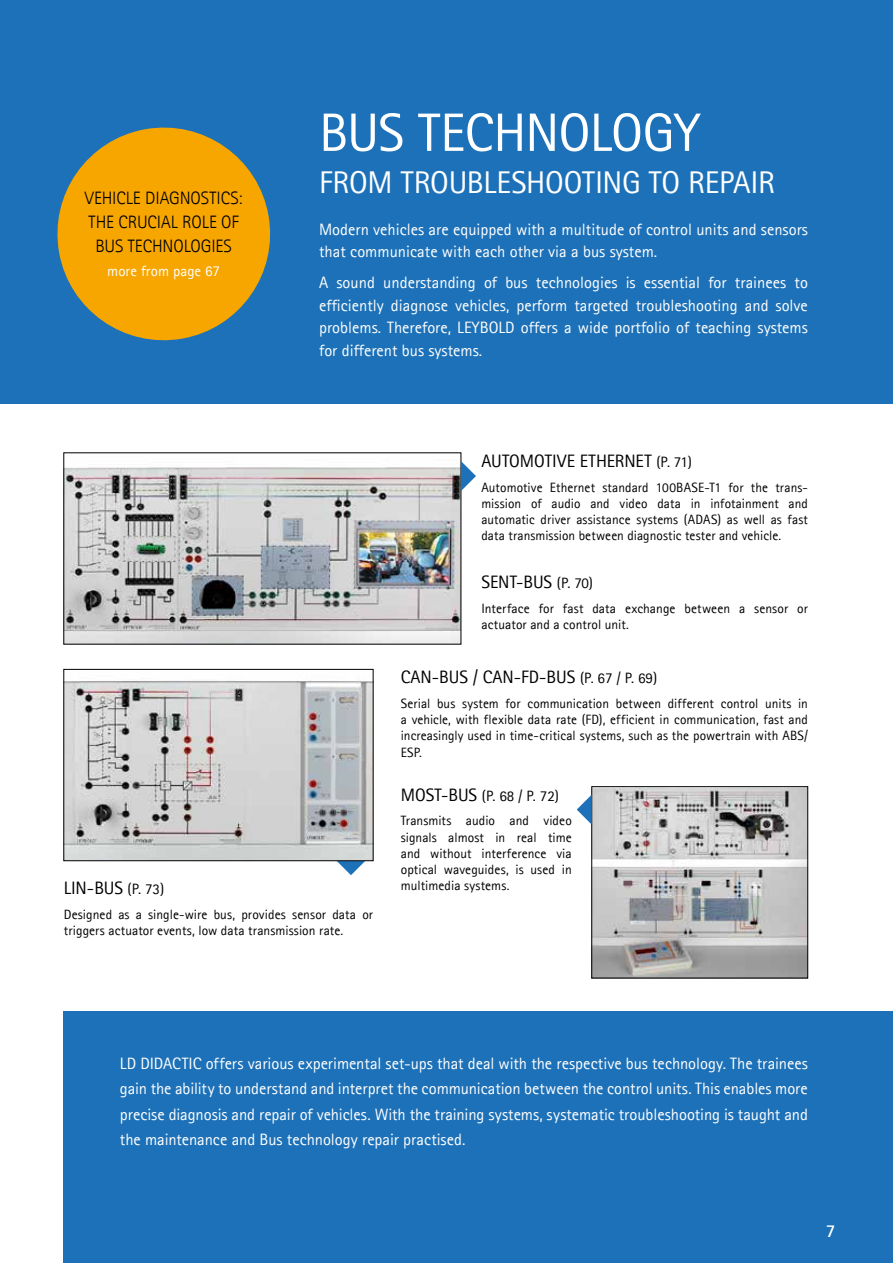
<style>
.page{position:relative;width:893px;height:1263px;background:#fff}
.page>*{position:absolute;margin:0;border:0;box-sizing:border-box;transform-origin:0 0}
.t1{font:54px "Agfa Rotis Sans Serif";letter-spacing:-.015em;color:#fff}
.t2{font:31.5px "Agfa Rotis Sans Serif";letter-spacing:-.01em;color:#fff}
.t3{font:18px "Agfa Rotis Sans Serif";color:#000}
.t4{font:300 18px/24px "Agfa Rotis Sans Serif";letter-spacing:-.005em;color:#000;text-align:center}
.t5{font:700 18px "Agfa Rotis Sans Serif";color:#fff}
.t6{font:16.5px/22.5px "Agfa Rotis Sans Serif";color:#fff;text-align:justify}
.t7{font:15px "Agfa Rotis Sans Serif";color:#000}
.t8{font:15px "Agfa Rotis Sans Serif";color:#fff}
.t9{font:13.5px/16.2px "Agfa Rotis Sans Serif";letter-spacing:.005em;color:#000;text-align:justify}
.s1{font-size:15px}
.s2{font-size:18px}
</style>
<div class="page">
<div style="left:64px;top:1012px;width:829px;height:251px;background:#1d71b8"></div>
<div style="left:0;top:0;width:893px;height:404px;background:#1d71b8"></div>
<svg style="left:57px;top:127px;width:214px;height:214px;fill:#f7a600"></svg>
<img style="left:66px;top:467px;width:393px;height:175px">
<svg style="left:336px;top:861px;width:30px;height:14px"></svg>
<img style="left:66px;top:681px;width:305px;height:178px">
<div style="left:64px;top:669px;width:309px;height:192px;border:1px solid #000"></div>
<svg style="left:461px;top:461px;width:15px;height:30px"></svg>
<img style="left:594px;top:788px;width:212px;height:188px">
<div style="left:592px;top:786px;width:216px;height:192px;border:1px solid #000"></div>
<svg style="left:577px;top:794px;width:15px;height:31px"></svg>
<h3 class="t4" style="left:85px;top:186px;width:159px">VEHICLE DIAGNOSTICS:<br>THE CRUCIAL ROLE OF<br>BUS TECHNOLOGIES</h3>
<p class="t8" style="left:107px;top:262px;width:114px">more from page 67</p>
<h1 class="t1" style="left:319px;top:101px;width:383px">BUS TECHNOLOGY</h1>
<h2 class="t2" style="left:319px;top:164px;width:457px">FROM TROUBLESHOOTING TO REPAIR</h2>
<p class="t6" style="left:319px;top:218px;width:490px">Modern vehicles are equipped with a multitude of control units and sensors that communicate with each other via a bus system.</p>
<p class="t6" style="left:319px;top:271px;width:490px">A sound understanding of bus technologies is essential for trainees to efficiently diagnose vehicles, perform targeted troubleshooting and solve problems. Therefore, LEYBOLD offers a wide portfolio of teaching systems for different bus systems.</p>
<h3 class="t3" style="left:481px;top:450px;width:212px">AUTOMOTIVE ETHERNET <span class="s1">(P. 71)</span></h3>
<p class="t9" style="left:481px;top:479px;width:328px">Automotive Ethernet standard 100BASE-T1 for the trans&shy;mission of audio and video data in infotainment and automatic driver assistance systems (ADAS) as well as fast data transmission between diagnostic tester and vehicle.</p>
<h3 class="t3" style="left:481px;top:571px;width:113px">SENT-BUS <span class="s1">(P. 70)</span></h3>
<p class="t9" style="left:481px;top:600px;width:328px">Interface for fast data exchange between a sensor or actuator and a control unit.</p>
<h3 class="t3" style="left:401px;top:667px;width:258px">CAN-BUS / CAN-FD-BUS <span class="s1">(P. 67 / P. 69)</span></h3>
<p class="t9" style="left:401px;top:695px;width:409px">Serial bus system for communication between different control units in a vehicle, with flexible data rate (FD), efficient in communication, fast and increasingly used in time-critical systems, such as the powertrain with ABS/ ESP.</p>
<h3 class="t3" style="left:64px;top:877px;width:102px">LIN-BUS <span class="s1">(P. 73)</span></h3>
<p class="t9" style="left:64px;top:906px;width:311px">Designed as a single-wire bus, provides sensor data or triggers actuator events, low data transmission rate.</p>
<p class="t7" style="left:401px;top:787px;width:160px"><span class="s2">MOST-BUS</span> (P. 68 / P. 72)</p>
<p class="t9" style="left:401px;top:813px;width:173px">Transmits audio and video signals almost in real time and without interference via optical waveguides, is used in multimedia systems.</p>
<p class="t6" style="left:120px;top:1050px;width:689px;line-height:25.5px">LD DIDACTIC offers various experimental set-ups that deal with the respective bus technology. The trainees gain the ability to understand and interpret the communication between the control units. This enables more precise diagnosis and repair of vehicles. With the training systems, systematic troubleshooting is taught and the maintenance and Bus technology repair practised.</p>
<h3 class="t5" style="left:826px;top:1220px;width:11px">7</h3>
</div>
